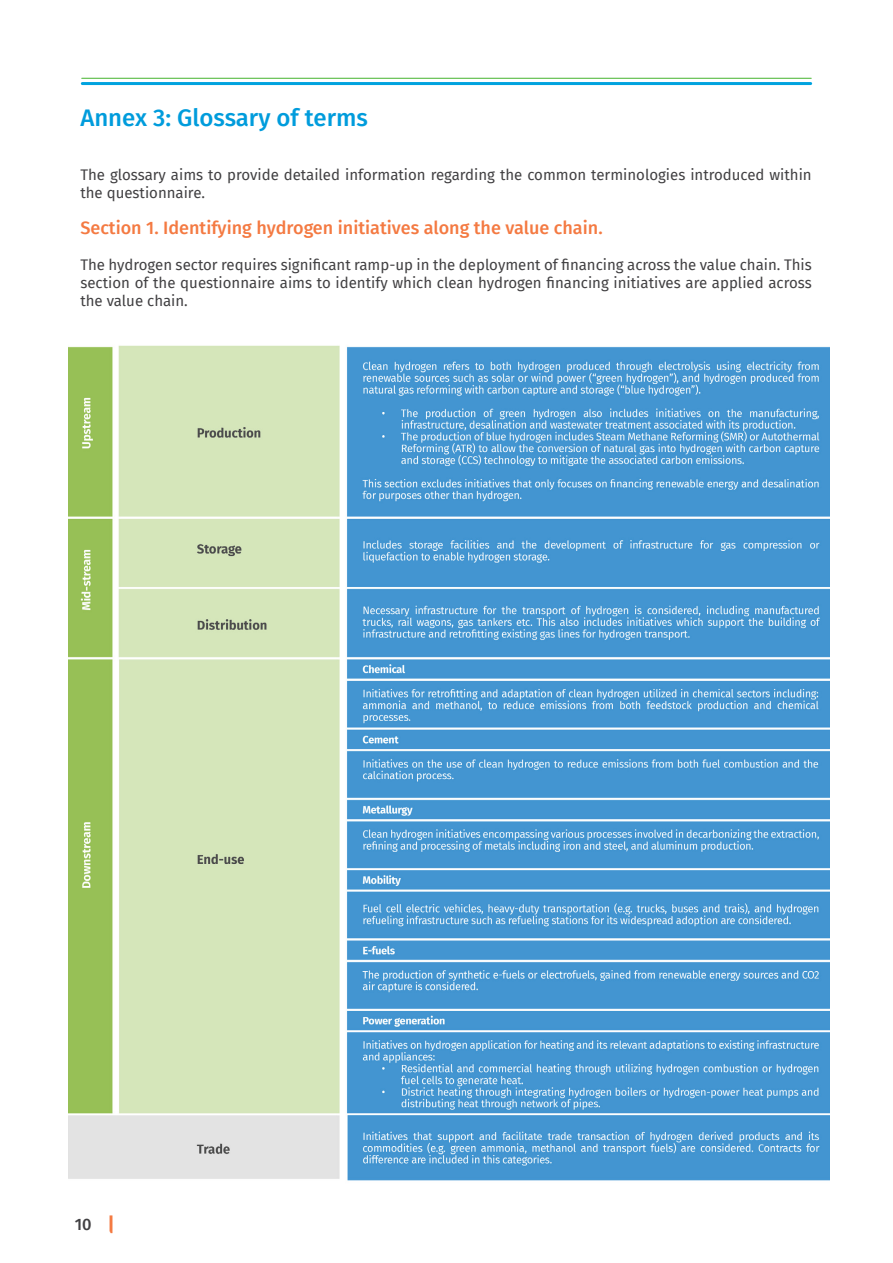
<style>
.page{position:relative;width:893px;height:1263px;background:#fff}
.page>*{position:absolute;margin:0;border:0;box-sizing:border-box;transform-origin:0 0}
.t1{font:500 24px "Fira Sans";color:#009cdc}
.t2{font:500 18px "Fira Sans";color:#f47a42}
.t3{font:15px/18px "Fira Sans";color:#414042}
</style>
<div class="page">
<hr style="left:82px;top:82px;width:729px;height:3px;background:#00a3df">
<hr style="left:82px;top:78px;width:729px;height:1px;background:#5abc46">
<img style="left:68px;top:345px;width:761px;height:836px">
<h1 class="t1" style="left:80px;top:98px;width:289px">Annex 3: Glossary of terms</h1>
<p class="t3" style="left:80px;top:165px;width:733px">The glossary aims to provide detailed information regarding the common terminologies introduced within the questionnaire.</p>
<p class="t2" style="left:80px;top:213px;width:524px">Section 1. Identifying hydrogen initiatives along the value chain.</p>
<p class="t3" style="left:80px;top:255px;width:733px;text-align:justify">The hydrogen sector requires significant ramp-up in the deployment of financing across the value chain. This section of the questionnaire aims to identify which clean hydrogen financing initiatives are applied across the value chain.</p>
</div>
